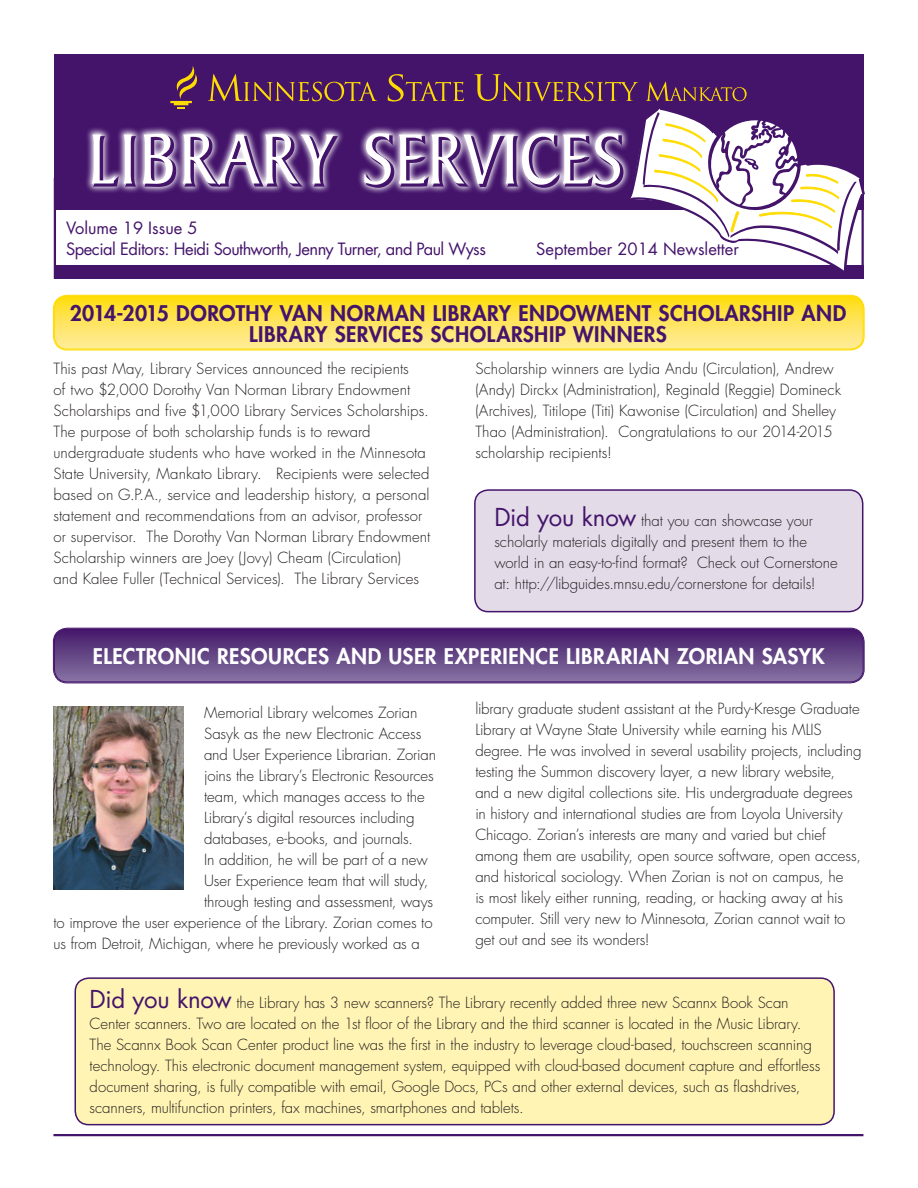
<style>
.page{position:relative;width:918px;height:1188px;background:#fff}
.page>*{position:absolute;margin:0;border:0;box-sizing:border-box;transform-origin:0 0}
.body_copy{font:800 21px/21px "Futura Std";letter-spacing:.025em;color:#44146b;text-align:center}
.HEADLINE{font:800 21px "Futura Std";letter-spacing:.025em;color:#fff}
.t1{font:16.5px "Futura Std";letter-spacing:-.03em;color:#44146b}
.t2{font:16.5px "Futura Std";color:#44146b}
.body_copy-2{font:300 15px/21px "Futura Std";color:#231f20}
.s1{font-weight:400;font-size:24px;color:#44146b}
</style>
<div class="page">
<div style="left:475px;top:490px;width:388px;height:122px;background:#e3dbe8;border-radius:14px"></div>
<div style="left:474px;top:489px;width:389px;height:123px;border:2px solid #44146b;border-radius:14px"></div>
<hr style="left:53px;top:1134px;width:810px;height:2px;background:#44146b">
<div style="left:54px;top:265px;width:810px;height:14px;background:#44146b"></div>
<div style="left:54px;top:54px;width:810px;height:155px;background:#44146b"></div>
<svg style="left:54px;top:296px;width:810px;height:54px;background:#ffe459"></svg>
<div style="left:53px;top:295px;width:812px;height:55px;border:1px solid #ffdc01;border-radius:14px"></div>
<div style="left:54px;top:296px;width:809px;height:53px;border:1px solid #ffdc01;border-radius:13px"></div>
<svg style="left:54px;top:629px;width:810px;height:54px;background:#654686"></svg>
<div style="left:53px;top:628px;width:812px;height:55px;border:1px solid #44146b;border-radius:14px"></div>
<div style="left:54px;top:629px;width:809px;height:53px;border:1px solid #44146b;border-radius:13px"></div>
<svg style="left:91px;top:66px;width:774px;height:205px"></svg>
<img style="left:53px;top:706px;width:131px;height:184px">
<div style="left:75px;top:978px;width:759px;height:147px;background:#fff4b3;border-radius:14px"></div>
<div style="left:75px;top:977px;width:760px;height:148px;border:2px solid #44146b;border-radius:14px"></div>
<p class="t2" style="left:66px;top:217px;width:133px">Volume 19 Issue 5</p>
<p class="t1" style="left:66px;top:238px;width:421px">Special Editors: Heidi Southworth, Jenny Turner, and Paul Wyss</p>
<p class="t2" style="left:536px;top:238px;width:204px">September 2014 Newsletter</p>
<p class="body_copy" style="left:70px;top:303px;width:778px">2014-2015 DOROTHY VAN NORMAN LIBRARY ENDOWMENT SCHOLARSHIP AND<br>LIBRARY SERVICES SCHOLARSHIP WINNERS</p>
<p class="body_copy-2" style="left:53px;top:359px;width:378px">This past May, Library Services announced the recipients<br>of two $2,000 Dorothy Van Norman Library Endowment Scholarships and five $1,000 Library Services Scholarships.<br>The purpose of both scholarship funds is to reward undergraduate students who have worked in the Minnesota State University, Mankato Library. Recipients were selected based on G.P.A., service and leadership history, a personal statement and recommendations from an advisor, professor or supervisor. The Dorothy Van Norman Library Endowment Scholarship winners are Joey (Jovy) Cheam (Circulation)<br>and Kalee Fuller (Technical Services). The Library Services</p>
<p class="body_copy-2" style="left:475px;top:359px;width:367px">Scholarship winners are Lydia Andu (Circulation), Andrew (Andy) Dirckx (Administration), Reginald (Reggie) Domineck (Archives), Titilope (Titi) Kawonise (Circulation) and Shelley Thao (Administration). Congratulations to our 2014-2015 scholarship recipients!</p>
<p class="body_copy-2" style="left:494px;top:511px;width:345px"><span class="s1">Did you know</span> that you can showcase your scholarly materials digitally and present them to the world in an easy-to-find format? Check out Cornerstone at: http://libguides.mnsu.edu/cornerstone for details!</p>
<p class="HEADLINE" style="left:93px;top:643px;width:733px">ELECTRONIC RESOURCES AND USER EXPERIENCE LIBRARIAN ZORIAN SASYK</p>
<p class="body_copy-2" style="left:475px;top:699px;width:388px">library graduate student assistant at the Purdy-Kresge Graduate Library at Wayne State University while earning his MLIS degree. He was involved in several usability projects, including testing the Summon discovery layer, a new library website, and a new digital collections site. His undergraduate degrees in history and international studies are from Loyola University Chicago. Zorian’s interests are many and varied but chief among them are usability, open source software, open access, and historical sociology. When Zorian is not on campus, he<br>is most likely either running, reading, or hacking away at his computer. Still very new to Minnesota, Zorian cannot wait to get out and see its wonders!</p>
<p class="body_copy-2" style="left:90px;top:992px;width:732px"><span class="s1">Did you know</span> the Library has 3 new scanners? The Library recently added three new Scannx Book Scan Center scanners. Two are located on the 1st floor of the Library and the third scanner is located in the Music Library.<br>The Scannx Book Scan Center product line was the first in the industry to leverage cloud-based, touchscreen scanning technology. This electronic document management system, equipped with cloud-based document capture and effortless document sharing, is fully compatible with email, Google Docs, PCs and other external devices, such as flashdrives, scanners, multifunction printers, fax machines, smartphones and tablets.</p>
<p class="body_copy-2" style="left:204px;top:702px;width:215px">Memorial Library welcomes Zorian</p>
<p class="body_copy-2" style="left:204px;top:723px;width:219px">Sasyk as the new Electronic Access</p>
<p class="body_copy-2" style="left:204px;top:744px;width:234px">and User Experience Librarian. Zorian</p>
<p class="body_copy-2" style="left:204px;top:765px;width:231px">joins the Library’s Electronic Resources</p>
<p class="body_copy-2" style="left:204px;top:786px;width:222px">team, which manages access to the</p>
<p class="body_copy-2" style="left:204px;top:807px;width:212px">Library’s digital resources including</p>
<p class="body_copy-2" style="left:204px;top:828px;width:210px">databases, e-books, and journals.</p>
<p class="body_copy-2" style="left:204px;top:849px;width:225px">In addition, he will be part of a new</p>
<p class="body_copy-2" style="left:204px;top:870px;width:226px">User Experience team that will study,</p>
<p class="body_copy-2" style="left:204px;top:891px;width:231px">through testing and assessment, ways</p>
<p class="body_copy-2" style="left:53px;top:912px;width:381px">to improve the user experience of the Library. Zorian comes to</p>
<p class="body_copy-2" style="left:53px;top:933px;width:368px">us from Detroit, Michigan, where he previously worked as a</p>
</div>
